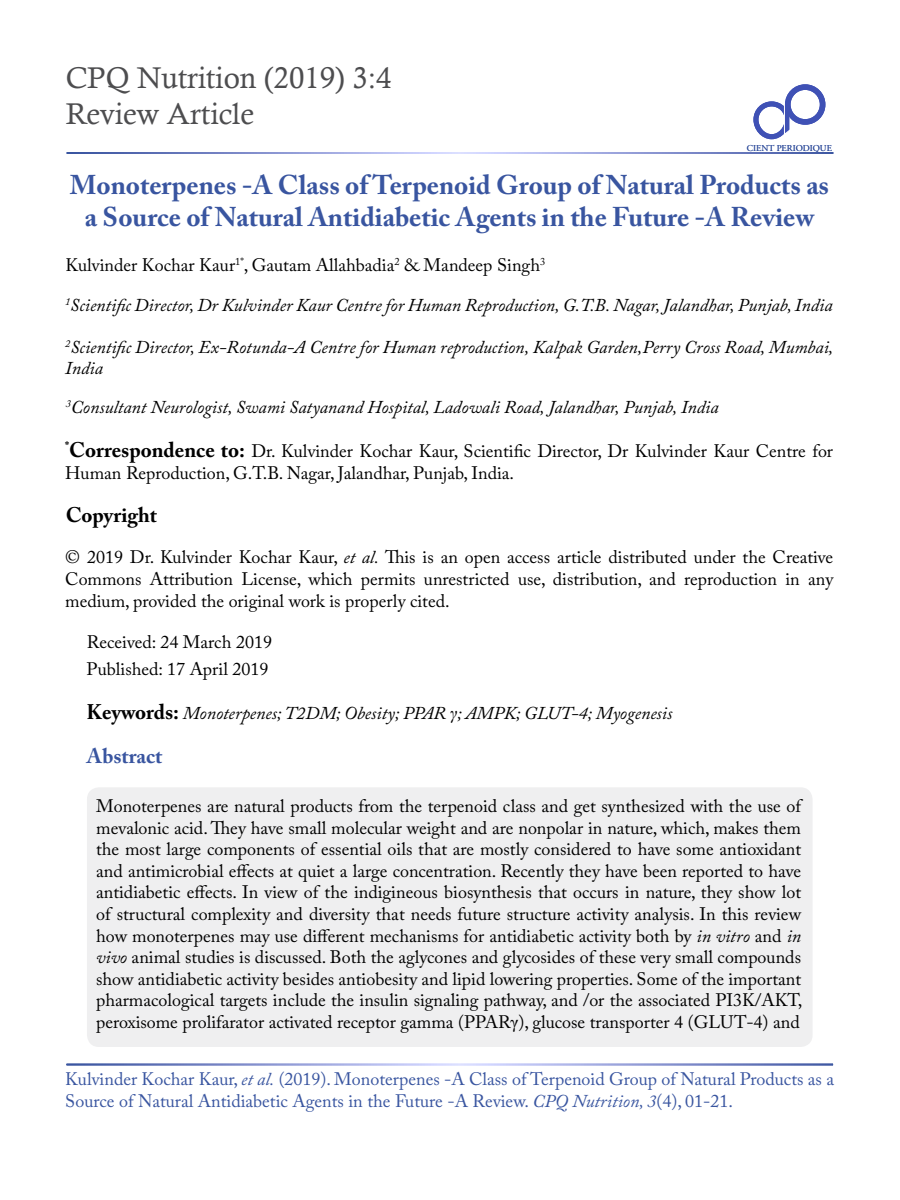
<style>
.page{position:relative;width:900px;height:1200px;background:#fff}
.page>*{position:absolute;margin:0;border:0;box-sizing:border-box;transform-origin:0 0}
.t1{font:30px/36px "Calisto";color:#4d4d4f}
.t2{font:700 27px/32.4px "Adobe Caslon Pro";color:#3955a0;text-align:center}
.t3{font:700 21px "Adobe Caslon Pro";color:#000}
.t4{font:700 21px "Adobe Caslon Pro";color:#3955a0}
.t5{font:18px/21.6px "Adobe Caslon Pro";color:#000;text-align:justify}
.t6{font:italic 18px/21.6px "Adobe Caslon Pro";color:#000}
.t7{font:18px/21.6px "Adobe Caslon Pro";color:#3955a0}
.t8{font:9px "Adobe Garamond Pro";color:#3955a0}
.s1{font-weight:700;font-size:21px}
.s2{font-style:italic}
.s3{font-weight:700;font-style:normal;font-size:21px}
.s4{font-family:"Times New Roman"}
</style>
<div class="page">
<div style="left:87px;top:787px;width:726px;height:260px;background:#efeff0;border-radius:12px"></div>
<div style="left:753px;top:101px;width:37px;height:38px;border:5px solid #3f51b5;border-radius:50%"></div>
<svg style="left:784px;top:106px;width:6px;height:23px"></svg>
<hr style="left:785px;top:105px;width:4px;height:29px;background:#3f51b5">
<svg style="left:783px;top:129px;width:7px;height:6px"></svg>
<div style="left:785px;top:84px;width:40px;height:41px;border:6px solid #3f51b5;border-radius:50%"></div>
<h1 class="t1" style="left:66px;top:59px;width:327px">CPQ Nutrition (2019) 3:4<br>Review Article</h1>
<p class="t8" style="left:747px;top:142px;width:86px">CIENT PERIODIQUE</p>
<h2 class="t2" style="left:70px;top:169px;width:761px">Monoterpenes -A Class of Terpenoid Group of Natural Products as a Source of Natural Antidiabetic Agents in the Future -A Review</h2>
<p class="t5" style="left:65px;top:254px;width:481px">Kulvinder Kochar Kaur<sup>1*</sup>, Gautam Allahbadia<sup>2</sup> &amp; Mandeep Singh<sup>3</sup></p>
<p class="t6" style="left:65px;top:294px;width:769px"><sup>1</sup>Scientific Director, Dr Kulvinder Kaur Centre for Human Reproduction, G.T.B. Nagar, Jalandhar, Punjab, India</p>
<p class="t6" style="left:65px;top:336px;width:770px"><sup>2</sup>Scientific Director, Ex-Rotunda-A Centre for Human reproduction, Kalpak Garden,Perry Cross Road, Mumbai,<br>India</p>
<p class="t6" style="left:66px;top:396px;width:654px"><sup>3</sup>Consultant Neurologist, Swami Satyanand Hospital, Ladowali Road, Jalandhar, Punjab, India</p>
<p class="t5" style="left:65px;top:440px;width:769px"><sup>*</sup><span class="s1">Correspondence to:</span> Dr. Kulvinder Kochar Kaur, Scientific Director, Dr Kulvinder Kaur Centre for<br>Human Reproduction, G.T.B. Nagar, Jalandhar, Punjab, India.</p>
<p class="t3" style="left:66px;top:503px;width:93px">Copyright</p>
<p class="t5" style="left:65px;top:546px;width:769px">© 2019 Dr. Kulvinder Kochar Kaur, <span class="s2">et al.</span> This is an open access article distributed under the Creative Commons Attribution License, which permits unrestricted use, distribution, and reproduction in any medium, provided the original work is properly cited.</p>
<p class="t5" style="left:87px;top:631px;width:187px">Received: 24 March 2019</p>
<p class="t5" style="left:87px;top:658px;width:183px">Published: 17 April 2019</p>
<p class="t6" style="left:87px;top:702px;width:587px"><span class="s3">Keywords:</span> Monoterpenes; T2DM; Obesity; PPAR <span class="s4">γ</span>; AMPK; GLUT-4; Myogenesis</p>
<p class="t4" style="left:87px;top:743px;width:77px">Abstract</p>
<p class="t5" style="left:96px;top:795px;width:708px">Monoterpenes are natural products from the terpenoid class and get synthesized with the use of mevalonic acid. They have small molecular weight and are nonpolar in nature, which, makes them the most large components of essential oils that are mostly considered to have some antioxidant and antimicrobial effects at quiet a large concentration. Recently they have been reported to have antidiabetic effects. In view of the indigineous biosynthesis that occurs in nature, they show lot of structural complexity and diversity that needs future structure activity analysis. In this review how monoterpenes may use different mechanisms for antidiabetic activity both by <span class="s2">in vitro</span> and <span class="s2">in vivo</span> animal studies is discussed. Both the aglycones and glycosides of these very small compounds show antidiabetic activity besides antiobesity and lipid lowering properties. Some of the important pharmacological targets include the insulin signaling pathway, and /or the associated PI3K/AKT, peroxisome prolifarator activated receptor gamma (PPAR<span class="s4">γ</span>), glucose transporter 4 (GLUT-4) and</p>
<p class="t7" style="left:65px;top:1068px;width:770px">Kulvinder Kochar Kaur, <span class="s2">et al.</span> (2019). Monoterpenes -A Class of Terpenoid Group of Natural Products as a<br>Source of Natural Antidiabetic Agents in the Future -A Review. <span class="s2">CPQ Nutrition, 3</span>(4), 01-21.</p>
</div>
